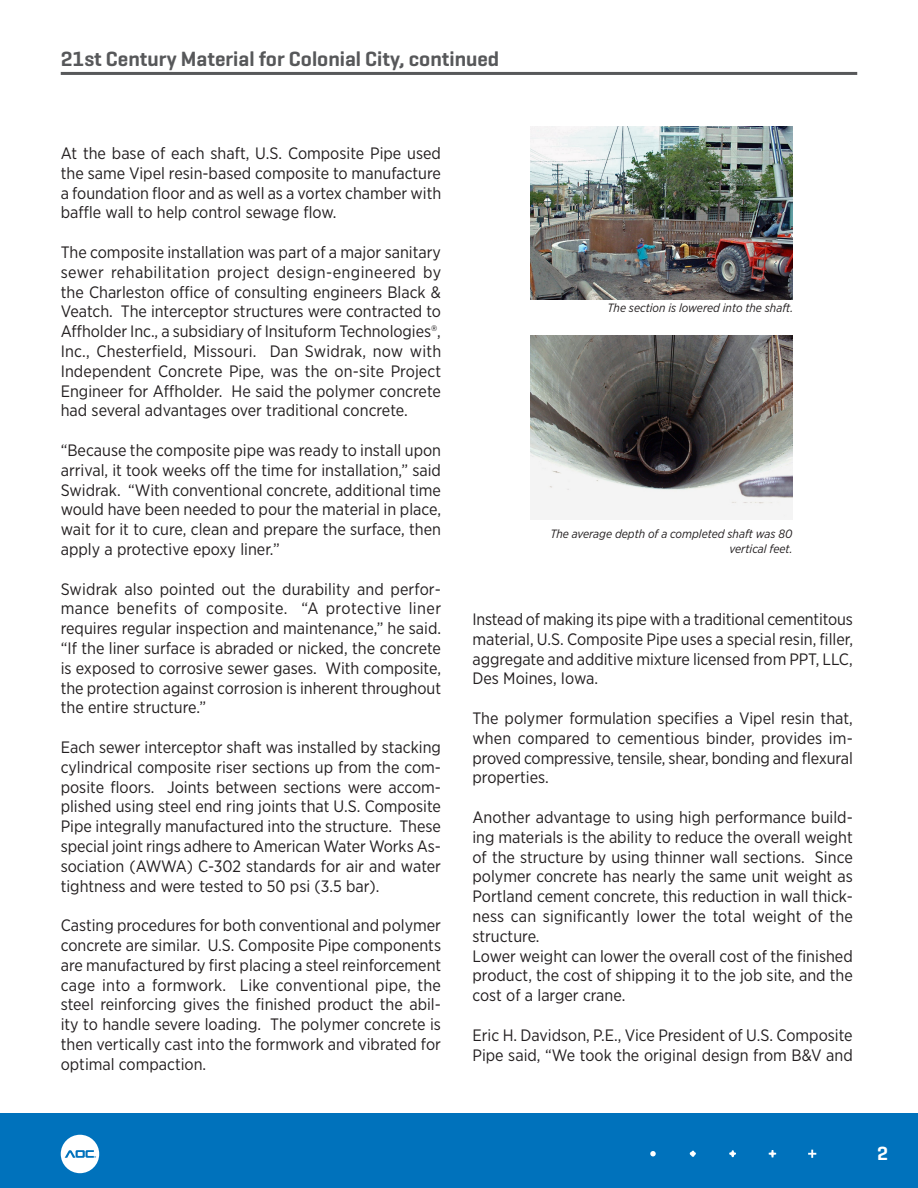
<style>
.page{position:relative;width:918px;height:1188px;background:#fff}
.page>*{position:absolute;margin:0;border:0;box-sizing:border-box;transform-origin:0 0}
.t1{font:600 21px "Geogrotesque";color:#57585a}
.t2{font:600 19.5px "Geogrotesque";color:#fff}
.t3{font:16.5px/19.8px "Gotham Narrow";color:#231f20;text-align:justify}
.t4{font:italic 12px/14.4px "Gotham Narrow";color:#231f20;text-align:right}
</style>
<div class="page">
<div style="left:0;top:1114px;width:918px;height:74px;background:#0072bc"></div>
<hr style="left:61px;top:72px;width:796px;height:3px;background:#57585a">
<svg style="left:61px;top:1135px;width:38px;height:38px"></svg>
<svg style="left:808px;top:1150px;width:8px;height:8px"></svg>
<svg style="left:769px;top:1150px;width:7px;height:7px"></svg>
<svg style="left:729px;top:1150px;width:7px;height:7px"></svg>
<svg style="left:690px;top:1151px;width:6px;height:6px"></svg>
<svg style="left:650px;top:1151px;width:6px;height:5px"></svg>
<img style="left:530px;top:126px;width:263px;height:173px">
<img style="left:530px;top:336px;width:263px;height:183px">
<p class="t1" style="left:61px;top:46px;width:440px">21st Century Material for Colonial City, continued</p>
<p class="t3" style="left:61px;top:143px;width:382px">At the base of each shaft, U.S. Composite Pipe used the same Vipel resin-based composite to manufacture a foundation floor and as well as a vortex chamber with baffle wall to help control sewage flow.</p>
<p class="t3" style="left:61px;top:242px;width:382px">The composite installation was part of a major sanitary sewer rehabilitation project design-engineered by the Charleston office of consulting engineers Black &amp; Veatch. The interceptor structures were contracted to Affholder Inc., a subsidiary of Insituform Technologies®, Inc., Chesterfield, Missouri. Dan Swidrak, now with Independent Concrete Pipe, was the on-site Project Engineer for Affholder. He said the polymer concrete had several advantages over traditional concrete.</p>
<p class="t3" style="left:61px;top:440px;width:382px">“Because the composite pipe was ready to install upon arrival, it took weeks off the time for installation,” said Swidrak. “With conventional concrete, additional time would have been needed to pour the material in place, wait for it to cure, clean and prepare the surface, then apply a protective epoxy liner.”</p>
<p class="t3" style="left:61px;top:579px;width:382px">Swidrak also pointed out the durability and perfor&shy;mance benefits of composite. “A protective liner requires regular inspection and maintenance,” he said. “If the liner surface is abraded or nicked, the concrete is exposed to corrosive sewer gases. With composite, the protection against corrosion is inherent throughout the entire structure.”</p>
<p class="t3" style="left:61px;top:737px;width:382px">Each sewer interceptor shaft was installed by stacking cylindrical composite riser sections up from the com&shy;posite floors. Joints between sections were accom&shy;plished using steel end ring joints that U.S. Composite Pipe integrally manufactured into the structure. These special joint rings adhere to American Water Works As&shy;sociation (AWWA) C-302 standards for air and water tightness and were tested to 50 psi (3.5 bar).</p>
<p class="t3" style="left:61px;top:915px;width:382px">Casting procedures for both conventional and polymer concrete are similar. U.S. Composite Pipe components are manufactured by first placing a steel reinforcement cage into a formwork. Like conventional pipe, the steel reinforcing gives the finished product the abil&shy;ity to handle severe loading. The polymer concrete is then vertically cast into the formwork and vibrated for optimal compaction.</p>
<p class="t4" style="left:608px;top:301px;width:187px">The section is lowered into the shaft.</p>
<p class="t4" style="left:550px;top:526px;width:244px">The average depth of a completed shaft was 80 vertical feet.</p>
<p class="t3" style="left:472px;top:609px;width:382px">Instead of making its pipe with a traditional cementitous material, U.S. Composite Pipe uses a special resin, filler, aggregate and additive mixture licensed from PPT, LLC, Des Moines, Iowa.</p>
<p class="t3" style="left:472px;top:708px;width:382px">The polymer formulation specifies a Vipel resin that, when compared to cementious binder, provides im&shy;proved compressive, tensile, shear, bonding and flexural properties.</p>
<p class="t3" style="left:472px;top:807px;width:382px">Another advantage to using high performance build&shy;ing materials is the ability to reduce the overall weight of the structure by using thinner wall sections. Since polymer concrete has nearly the same unit weight as Portland cement concrete, this reduction in wall thick&shy;ness can significantly lower the total weight of the structure.</p>
<p class="t3" style="left:472px;top:946px;width:382px">Lower weight can lower the overall cost of the finished product, the cost of shipping it to the job site, and the cost of a larger crane.</p>
<p class="t3" style="left:472px;top:1025px;width:382px">Eric H. Davidson, P.E., Vice President of U.S. Composite<br>Pipe said, “We took the original design from B&amp;V and</p>
<p class="t2" style="left:877px;top:1141px;width:12px">2</p>
</div>
